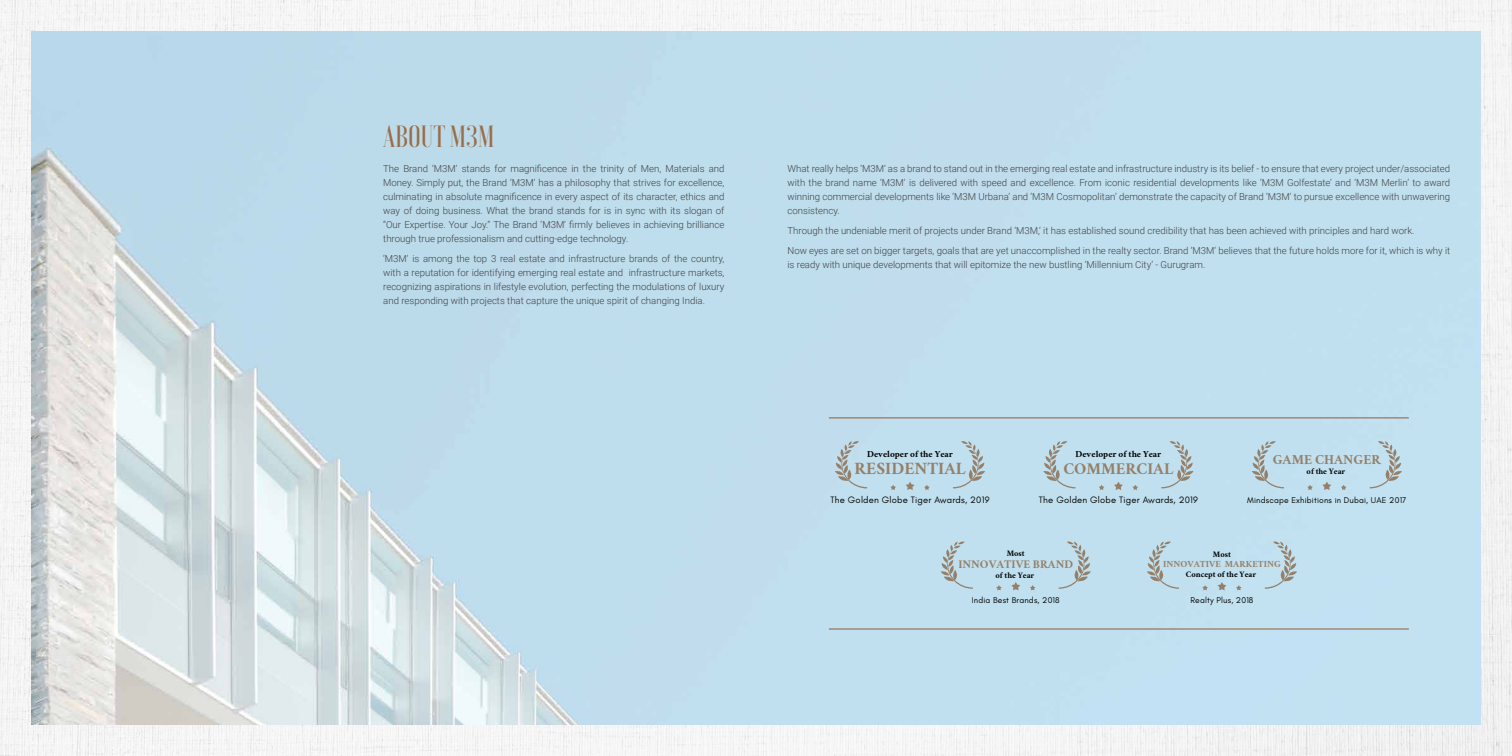
<style>
.page{position:relative;width:1512px;height:756px;background:#fff}
.page>*{position:absolute;margin:0;border:0;box-sizing:border-box;transform-origin:0 0}
.t1{font:500 30.62px "Voga";color:#9c6b47}
.t2{font:700 17.41px "Crimson";color:#957f68}
.t3{font:700 16.54px "Crimson";color:#957f68}
.t4{font:700 13.83px "Crimson";color:#957f68}
.t5{font:700 11.72px "Crimson";color:#957f68}
.t6{font:300 9.62px/14px "Roboto";color:#414042;text-align:justify}
.t7{font:9.45px "Glacial Indifference";letter-spacing:.02em;color:#000}
.t8{font:700 9.45px "Crimson";color:#957f68}
.t9{font:700 9.36px "Crimson";color:#000}
.t10{font:8.58px "Glacial Indifference";letter-spacing:.02em;color:#000}
.t11{font:700 8.4px "Crimson";color:#000}
</style>
<div class="page">
<img style="left:0;top:0;width:1512px;height:756px">
<img style="left:32px;top:32px;width:1448px;height:692px">
<hr style="left:829px;top:417px;width:580px;height:1px;background:#9b6b48">
<hr style="left:829px;top:628px;width:580px;height:2px;background:#9b6b48">
<svg style="left:835px;top:441px;width:32px;height:47px;background:#b8ccd5"></svg>
<svg style="left:953px;top:441px;width:32px;height:47px;background:#b8ced6"></svg>
<svg style="left:906px;top:482px;width:8px;height:8px"></svg>
<svg style="left:924px;top:485px;width:6px;height:5px"></svg>
<svg style="left:890px;top:485px;width:6px;height:5px"></svg>
<svg style="left:1043px;top:441px;width:33px;height:47px;background:#b8ced7"></svg>
<svg style="left:1161px;top:441px;width:32px;height:47px;background:#b8ced6"></svg>
<svg style="left:1114px;top:482px;width:9px;height:8px"></svg>
<svg style="left:1132px;top:485px;width:6px;height:5px"></svg>
<svg style="left:1099px;top:485px;width:5px;height:5px"></svg>
<svg style="left:1252px;top:441px;width:32px;height:47px;background:#b8ced6"></svg>
<svg style="left:1370px;top:441px;width:32px;height:47px;background:#b9cfd7"></svg>
<svg style="left:1322px;top:482px;width:9px;height:8px"></svg>
<svg style="left:1341px;top:485px;width:6px;height:5px"></svg>
<svg style="left:1307px;top:485px;width:6px;height:5px"></svg>
<svg style="left:941px;top:542px;width:32px;height:47px;background:#b8ced6"></svg>
<svg style="left:1059px;top:542px;width:32px;height:47px;background:#b8ced6"></svg>
<svg style="left:1011px;top:582px;width:9px;height:8px"></svg>
<svg style="left:1030px;top:585px;width:5px;height:5px"></svg>
<svg style="left:996px;top:585px;width:6px;height:5px"></svg>
<svg style="left:1147px;top:542px;width:32px;height:47px;background:#b8ced6"></svg>
<svg style="left:1265px;top:542px;width:32px;height:47px;background:#b9cfd8"></svg>
<svg style="left:1218px;top:582px;width:8px;height:8px"></svg>
<svg style="left:1236px;top:585px;width:6px;height:5px"></svg>
<svg style="left:1202px;top:585px;width:6px;height:5px"></svg>
<h1 class="t1" style="left:383px;top:119px;width:113px">ABOUT M3M</h1>
<p class="t6" style="left:383px;top:161px;width:343px">The Brand ‘M3M’ stands for magnificence in the trinity of Men, Materials and Money. Simply put, the Brand ‘M3M’ has a philosophy that strives for excellence, culminating in absolute magnificence in every aspect of its character, ethics and way of doing business. What the brand stands for is in sync with its slogan of “Our Expertise. Your Joy.” The Brand ‘M3M’ firmly believes in achieving brilliance through true professionalism and cutting-edge technology.</p>
<p class="t6" style="left:383px;top:251px;width:343px">‘M3M’ is among the top 3 real estate and infrastructure brands of the country, with a reputation for identifying emerging real estate and infrastructure markets, recognizing aspirations in lifestyle evolution, perfecting the modulations of luxury and responding with projects that capture the unique spirit of changing India.</p>
<p class="t6" style="left:788px;top:161px;width:664px">What really helps ‘M3M’ as a brand to stand out in the emerging real estate and infrastructure industry is its belief - to ensure that every project under/associated with the brand name ‘M3M’ is delivered with speed and excellence. From iconic residential developments like ‘M3M Golfestate’ and ‘M3M Merlin’ to award winning commercial developments like ‘M3M Urbana’ and ‘M3M Cosmopolitan’ demonstrate the capacity of Brand ‘M3M’ to pursue excellence with unwavering consistency.</p>
<p class="t6" style="left:788px;top:220px;width:664px;line-height:20.3px">Through the undeniable merit of projects under Brand ‘M3M,‘ it has established sound credibility that has been achieved with principles and hard work.<br>Now eyes are set on bigger targets, goals that are yet unaccomplished in the realty sector. Brand ‘M3M‘ believes that the future holds more for it, which is why it</p>
<p class="t6" style="left:788px;top:257px;width:419px">is ready with unique developments that will epitomize the new bustling ‘Millennium City’ - Gurugram.</p>
<p class="t9" style="left:867px;top:446px;width:87px">Developer of the Year</p>
<h2 class="t2" style="left:854px;top:456px;width:113px">RESIDENTIAL</h2>
<p class="t7" style="left:831px;top:494px;width:160px">The Golden Globe Tiger Awards, 2019</p>
<p class="t9" style="left:1076px;top:446px;width:87px">Developer of the Year</p>
<h3 class="t3" style="left:1063px;top:456px;width:112px">COMMERCIAL</h3>
<p class="t7" style="left:1039px;top:494px;width:160px">The Golden Globe Tiger Awards, 2019</p>
<h3 class="t4" style="left:1273px;top:449px;width:110px">GAME CHANGER</h3>
<p class="t11" style="left:1307px;top:465px;width:40px">of the Year</p>
<p class="t10" style="left:1247px;top:495px;width:161px">Mindscape Exhibitions in Dubai, UAE 2017</p>
<p class="t11" style="left:1007px;top:547px;width:19px">Most</p>
<p class="t5" style="left:958px;top:555px;width:116px">INNOVATIVE BRAND</p>
<p class="t11" style="left:996px;top:568px;width:40px">of the Year</p>
<p class="t10" style="left:972px;top:595px;width:89px">India Best Brands, 2018</p>
<p class="t11" style="left:1213px;top:548px;width:19px">Most</p>
<p class="t8" style="left:1163px;top:557px;width:119px">INNOVATIVE MARKETING</p>
<p class="t11" style="left:1186px;top:568px;width:72px">Concept of the Year</p>
<p class="t10" style="left:1190px;top:595px;width:65px">Realty Plus, 2018</p>
</div>
